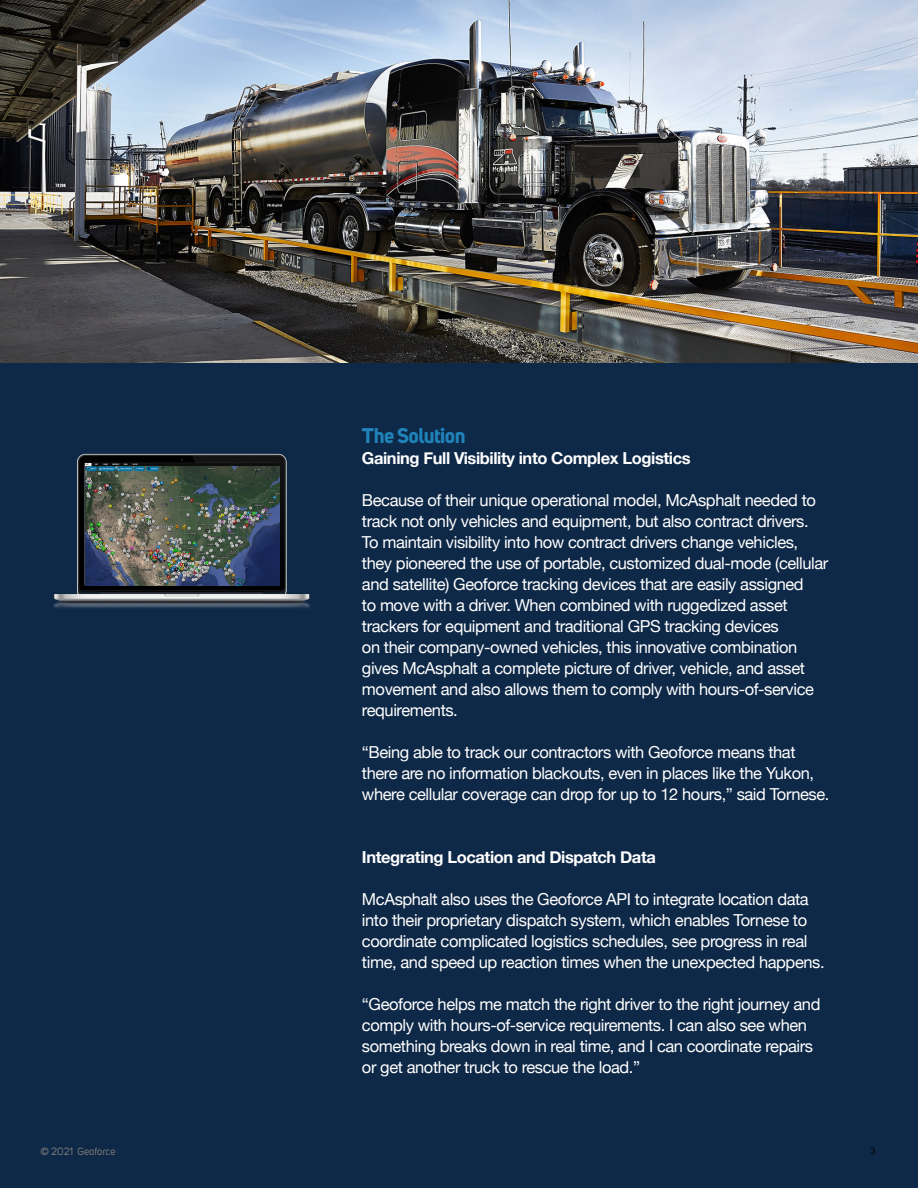
<style>
.page{position:relative;width:918px;height:1188px;background:#0e2847}
.page>*{position:absolute;margin:0;border:0;box-sizing:border-box;transform-origin:0 0}
.t1{font:700 21px "Uni Sans";letter-spacing:-.025em;color:#1f83ba}
.t2{font:16.5px/21px "Helvetica Neue";letter-spacing:-.025em;color:#fff}
.t3{font:700 16.5px "Helvetica Neue";letter-spacing:-.025em;color:#fff}
.t4{font:10.5px "Uni Sans";color:#797877}
.t5{font:9px "Uni Sans";color:#000}
</style>
<div class="page">
<img style="left:0;top:0;width:918px;height:363px">
<img style="left:53px;top:453px;width:257px;height:155px">
<img style="left:85px;top:463px;width:195px;height:122px">
<p class="t1" style="left:362px;top:422px;width:105px">The Solution</p>
<p class="t3" style="left:362px;top:445px;width:330px">Gaining Full Visibility into Complex Logistics</p>
<p class="t2" style="left:362px;top:490px;width:468px">Because of their unique operational model, McAsphalt needed to track not only vehicles and equipment, but also contract drivers.<br>To maintain visibility into how contract drivers change vehicles, they pioneered the use of portable, customized dual-mode (cellular and satellite) Geoforce tracking devices that are easily assigned<br>to move with a driver. When combined with ruggedized asset trackers for equipment and traditional GPS tracking devices<br>on their company-owned vehicles, this innovative combination gives McAsphalt a complete picture of driver, vehicle, and asset movement and also allows them to comply with hours-of-service requirements.</p>
<p class="t2" style="left:362px;top:742px;width:469px">“Being able to track our contractors with Geoforce means that there are no information blackouts, even in places like the Yukon, where cellular coverage can drop for up to 12 hours,” said Tornese.</p>
<p class="t3" style="left:362px;top:844px;width:295px">Integrating Location and Dispatch Data</p>
<p class="t2" style="left:362px;top:889px;width:464px">McAsphalt also uses the Geoforce API to integrate location data into their proprietary dispatch system, which enables Tornese to coordinate complicated logistics schedules, see progress in real time, and speed up reaction times when the unexpected happens.</p>
<p class="t2" style="left:362px;top:994px;width:460px">“Geoforce helps me match the right driver to the right journey and comply with hours-of-service requirements. I can also see when something breaks down in real time, and I can coordinate repairs or get another truck to rescue the load.”</p>
<p class="t4" style="left:40px;top:1145px;width:77px">© 2021 Geoforce</p>
<p class="t5" style="left:870px;top:1145px;width:7px">3</p>
</div>
